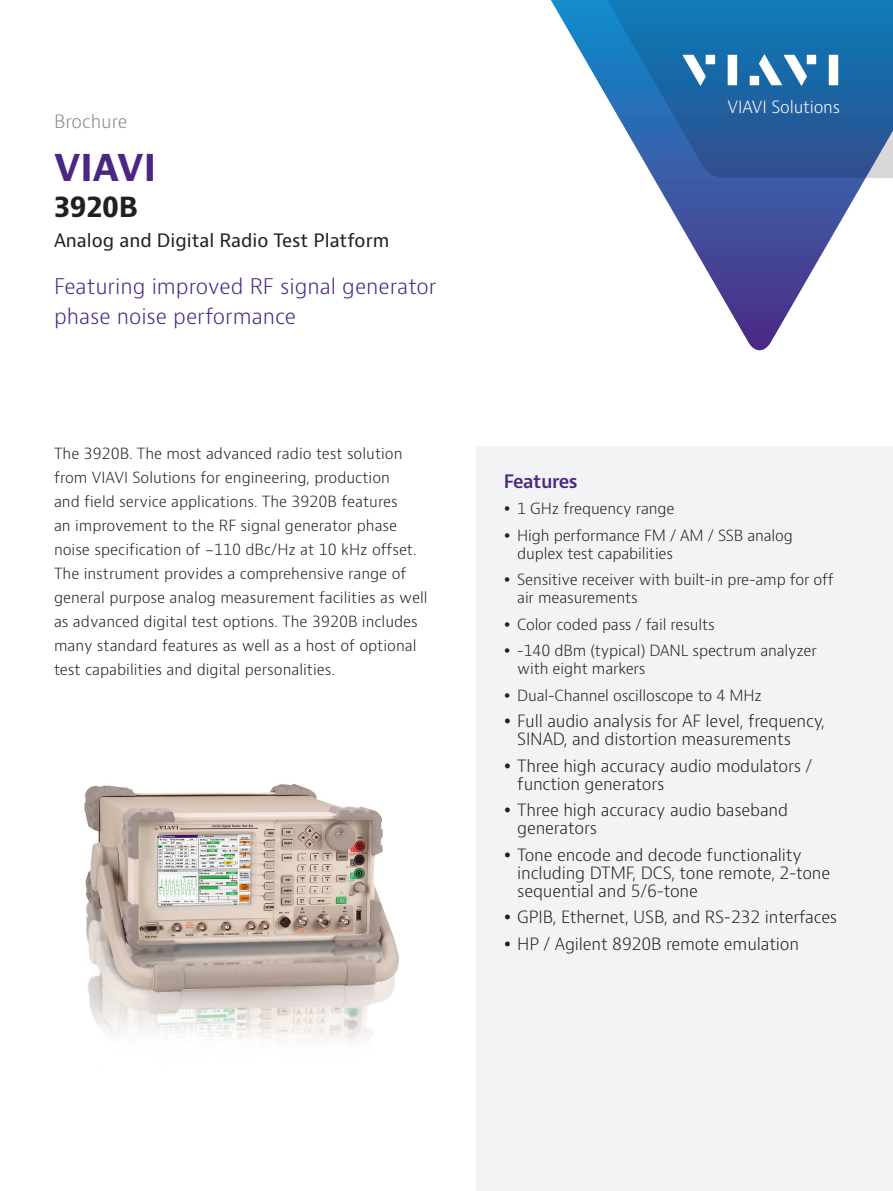
<style>
.page{position:relative;width:893px;height:1191px;background:#fff}
.page>*{position:absolute;margin:0;border:0;box-sizing:border-box;transform-origin:0 0}
.H1_Brand_Sub-Brand_2{font:700 36px "Bernino Sans";color:#4a2785}
.H2_Product_18_24{font:700 27px "Bernino Sans";color:#231f20}
.Cover_subhead_12_pt{font:300 21px/30px "Bernino Sans";color:#4a2785}
.H3_Product_Descripto{font:18px "Bernino Sans";color:#231f20}
.P_DocType{font:300 18px "Bernino Sans";color:#87898c}
.Key_Features_Benefit{font:600 18px "Bernino Sans";letter-spacing:-.025em;color:#4a2785}
.t1{font:300 16.5px/18px "Bernino Sans";letter-spacing:-.01em;color:#231f20}
.t2{font:300 16.5px "Bernino Sans";letter-spacing:-.01em;color:#fff}
.Intro_text{font:300 15px/24px "Bernino Sans";color:#231f20}
</style>
<div class="page">
<svg style="left:653px;top:178px;width:213px;height:172px"></svg>
<svg style="left:551px;top:0;width:342px;height:178px"></svg>
<svg style="left:682px;top:55px;width:24px;height:31px"></svg>
<div style="left:706px;top:55px;width:9px;height:9px;background:#fff"></div>
<div style="left:728px;top:55px;width:9px;height:30px;background:#fff"></div>
<div style="left:807px;top:55px;width:9px;height:9px;background:#fff"></div>
<div style="left:829px;top:55px;width:9px;height:30px;background:#fff"></div>
<svg style="left:759px;top:54px;width:48px;height:32px"></svg>
<div style="left:750px;top:76px;width:9px;height:9px;background:#fff"></div>
<div style="left:477px;top:446px;width:416px;height:745px;background:#f2f3f4"></div>
<img style="left:84px;top:784px;width:315px;height:258px">
<p class="P_DocType" style="left:54px;top:109px;width:75px">Brochure</p>
<p class="H1_Brand_Sub-Brand_2" style="left:54px;top:144px;width:104px">VIAVI</p>
<p class="H2_Product_18_24" style="left:54px;top:189px;width:85px">3920B</p>
<p class="H3_Product_Descripto" style="left:54px;top:228px;width:337px">Analog and Digital Radio Test Platform</p>
<p class="Cover_subhead_12_pt" style="left:54px;top:271px;width:384px">Featuring improved RF signal generator phase noise performance</p>
<p class="Intro_text" style="left:54px;top:441px;width:375px">The 3920B. The most advanced radio test solution from VIAVI Solutions for engineering, production<br>and field service applications. The 3920B features<br>an improvement to the RF signal generator phase noise specification of -110 dBc/Hz at 10 kHz offset.<br>The instrument provides a comprehensive range of general purpose analog measurement facilities as well as advanced digital test options. The 3920B includes many standard features as well as a host of optional test capabilities and digital personalities.</p>
<p class="t2" style="left:728px;top:96px;width:114px">VIAVI Solutions</p>
<p class="Key_Features_Benefit" style="left:504px;top:469px;width:75px">Features</p>
<p class="Intro_text" style="left:517px;top:497px;width:159px">1 GHz frequency range</p>
<p class="Intro_text" style="left:517px;top:526px;width:277px;line-height:18px">High performance FM / AM / SSB analog duplex test capabilities</p>
<p class="Intro_text" style="left:517px;top:571px;width:318px;line-height:18px">Sensitive receiver with built-in pre-amp for off air measurements</p>
<p class="Intro_text" style="left:517px;top:612px;width:199px">Color coded pass / fail results</p>
<p class="Intro_text" style="left:517px;top:642px;width:301px;line-height:18px">-140 dBm (typical) DANL spectrum analyzer with eight markers</p>
<p class="Intro_text" style="left:517px;top:683px;width:246px">Dual-Channel oscilloscope to 4 MHz</p>
<p class="t1" style="left:517px;top:712px;width:309px">Full audio analysis for AF level, frequency,<br>SINAD, and distortion measurements</p>
<p class="t1" style="left:517px;top:757px;width:297px">Three high accuracy audio modulators / function generators</p>
<p class="t1" style="left:517px;top:801px;width:272px">Three high accuracy audio baseband generators</p>
<p class="t1" style="left:517px;top:846px;width:315px">Tone encode and decode functionality including DTMF, DCS, tone remote, 2-tone sequential and 5/6-tone</p>
<p class="t1" style="left:517px;top:908px;width:322px">GPIB, Ethernet, USB, and RS-232 interfaces</p>
<p class="t1" style="left:517px;top:935px;width:283px">HP / Agilent 8920B remote emulation</p>
</div>
